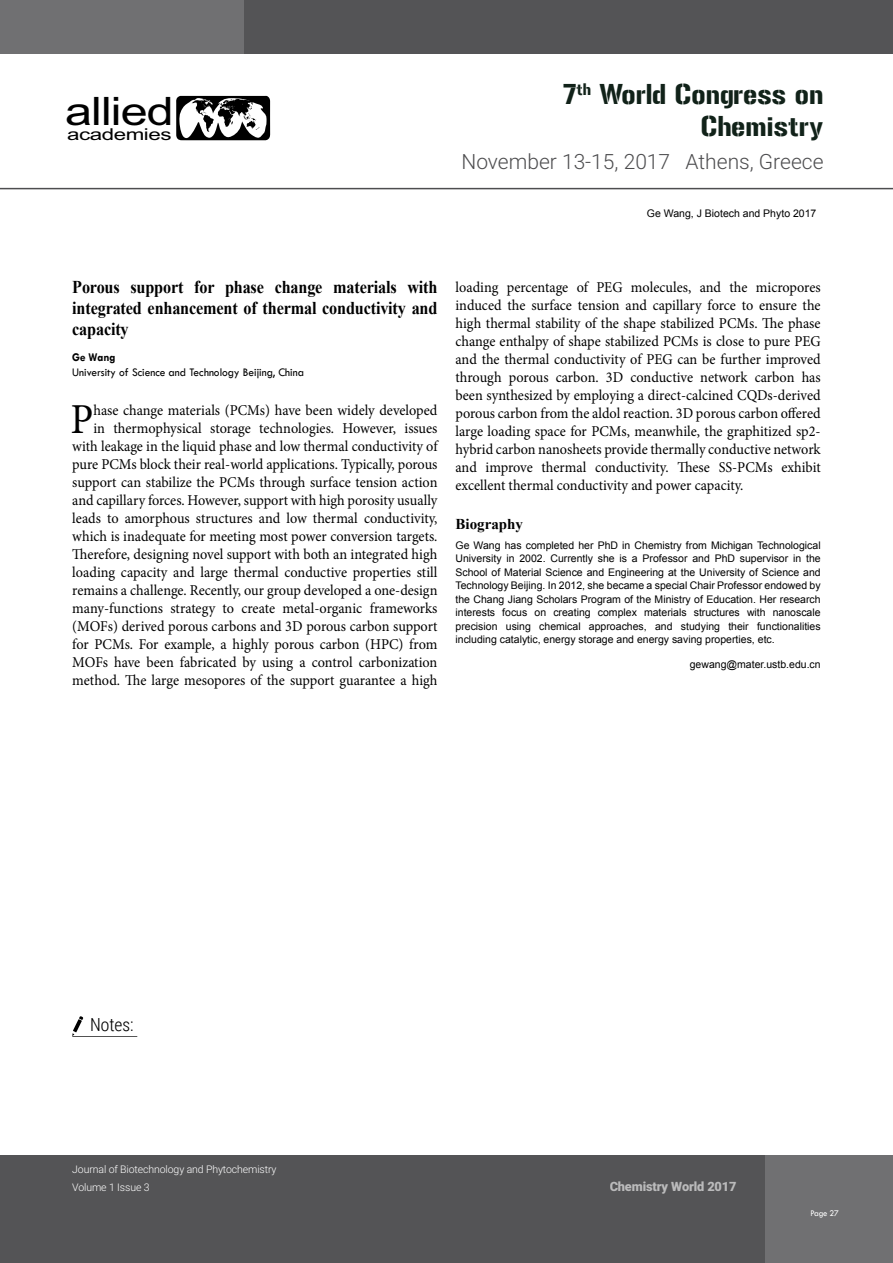
<style>
.page{position:relative;width:893px;height:1263px;background:#fff}
.page>*{position:absolute;margin:0;border:0;box-sizing:border-box;transform-origin:0 0}
.t1{font:42.75px "Minion Pro";color:#000;scale:.95 1}
.t2{font:39.15px "Arial";letter-spacing:-.02em;color:#000;scale:1.24 1}
.t3{font:28.5px/32.2px "Gunplay";color:#112219;text-align:right}
.t4{font:300 21px "Roboto";color:#4d4d4f}
.t5{font:700 18px/21px "Times New Roman";letter-spacing:-.01em;color:#000;text-align:justify;scale:.9 1}
.t6{font:300 18px "Roboto Condensed";color:#000}
.t7{font:16.35px "Arial";letter-spacing:-.02em;color:#000;scale:1.36 1}
.t8{font:15px/18px "Minion Pro";color:#000;text-align:right;scale:.95 1}
.t9{font:700 15px "Times New Roman";color:#000}
.t10{font:900 12.75px "Roboto";letter-spacing:-.01em;color:#fff}
.t11{font:12px "Tw Cen";color:#000;scale:.95 1}
.t12{font:700 12px "Tw Cen";color:#000;scale:.95 1}
.t13{font:10.5px/13.5px "Arial";color:#000;text-align:justify}
.t14{font:300 10.5px/17.4px "Roboto";letter-spacing:-.01em;color:#fff}
.t15{font:9px "Tw Cen";letter-spacing:-.02em;color:#fff;scale:.95 1}
</style>
<div class="page">
<svg style="left:176px;top:96px;width:94px;height:44px"></svg>
<svg style="left:0;top:1155px;width:893px;height:108px;background:#58585a"></svg>
<svg style="left:0;top:0;width:893px;height:54px;background:#5b5b5d"></svg>
<hr style="left:0;top:188px;width:893px;height:1px;background:#4d4d4f">
<svg style="left:72px;top:1016px;width:65px;height:21px"></svg>
<h2 class="t2" style="left:65px;top:85px;width:89px">allied</h2>
<p class="t7" style="left:67px;top:123px;width:78px">academies</p>
<h3 class="t3" style="left:563px;top:78px;width:262px">7<sup>th</sup> World Congress on<br>Chemistry</h3>
<h3 class="t4" style="left:461px;top:146px;width:364px">November 13-15, 2017 Athens, Greece</h3>
<p class="t13" style="left:647px;top:207px;width:171px">Ge Wang, J Biotech and Phyto 2017</p>
<p class="t5" style="left:72px;top:276px;width:407px">Porous support for phase change materials with integrated enhancement of thermal conductivity and capacity</p>
<p class="t12" style="left:72px;top:350px;width:47px">Ge Wang</p>
<p class="t11" style="left:72px;top:365px;width:245px">University of Science and Technology Beijing, China</p>
<h1 class="t1" style="left:71px;top:391px;width:26px">P</h1>
<p class="t8" style="left:72px;top:401px;width:386px">hase change materials (PCMs) have been widely developed<br>in thermophysical storage technologies. However, issues with leakage in the liquid phase and low thermal conductivity of pure PCMs block their real-world applications. Typically, porous support can stabilize the PCMs through surface tension action and capillary forces. However, support with high porosity usually leads to amorphous structures and low thermal conductivity, which is inadequate for meeting most power conversion targets.<br>Therefore, designing novel support with both an integrated high loading capacity and large thermal conductive properties still remains a challenge. Recently, our group developed a one-design many-functions strategy to create metal-organic frameworks (MOFs) derived porous carbons and 3D porous carbon support for PCMs. For example, a highly porous carbon (HPC) from MOFs have been fabricated by using a control carbonization method. The large mesopores of the support guarantee a high</p>
<p class="t8" style="left:455px;top:278px;width:386px;text-align:justify">loading percentage of PEG molecules, and the micropores induced the surface tension and capillary force to ensure the high thermal stability of the shape stabilized PCMs. The phase change enthalpy of shape stabilized PCMs is close to pure PEG and the thermal conductivity of PEG can be further improved through porous carbon. 3D conductive network carbon has been synthesized by employing a direct-calcined CQDs-derived porous carbon from the aldol reaction. 3D porous carbon offered large loading space for PCMs, meanwhile, the graphitized sp2- hybrid carbon nanosheets provide thermally conductive network and improve thermal conductivity. These SS-PCMs exhibit excellent thermal conductivity and power capacity.</p>
<p class="t9" style="left:455px;top:514px;width:69px">Biography</p>
<p class="t13" style="left:455px;top:538px;width:367px">Ge Wang has completed her PhD in Chemistry from Michigan Technological University in 2002. Currently she is a Professor and PhD supervisor in the School of Material Science and Engineering at the University of Science and Technology Beijing. In 2012, she became a special Chair Professor endowed by the Chang Jiang Scholars Program of the Ministry of Education. Her research interests focus on creating complex materials structures with nanoscale precision using chemical approaches, and studying their functionalities including catalytic, energy storage and energy saving properties, etc.</p>
<p class="t13" style="left:690px;top:657px;width:132px">gewang@mater.ustb.edu.cn</p>
<p class="t6" style="left:90px;top:1012px;width:45px">Notes:</p>
<p class="t14" style="left:72px;top:1161px;width:206px">Journal of Biotechnology and Phytochemistry<br>Volume 1 Issue 3</p>
<p class="t10" style="left:610px;top:1177px;width:129px">Chemistry World 2017</p>
<p class="t15" style="left:810px;top:1207px;width:32px">Page 27</p>
</div>
